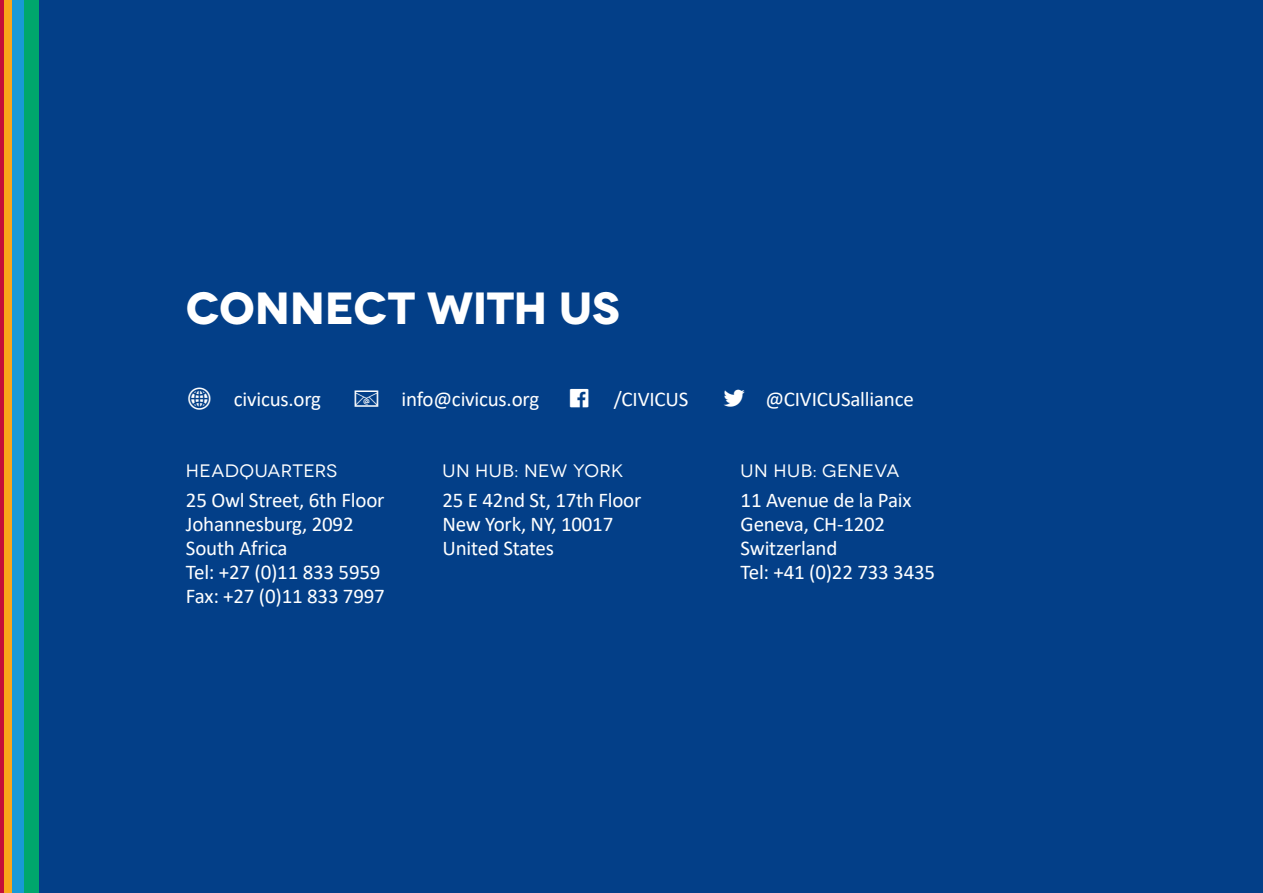
<style>
.page{position:relative;width:1263px;height:893px;background:#fff}
.page>*{position:absolute;margin:0;border:0;box-sizing:border-box;transform-origin:0 0}
.t1{font:700 45px "Novecentowide";letter-spacing:-.01em;color:#fff}
.t2{font:21px/24px "Calibri";letter-spacing:-.01em;color:#fff}
.t3{font:18px "Novecentowide";letter-spacing:.02em;color:#fff}
</style>
<div class="page">
<div style="left:12px;top:0;width:12px;height:893px;background:#189ad6"></div>
<div style="left:24px;top:0;width:15px;height:893px;background:#00a76c"></div>
<div style="left:39px;top:0;width:1224px;height:893px;background:#033f88"></div>
<hr style="left:0;top:0;width:4px;height:893px;background:#c40f38">
<div style="left:4px;top:0;width:8px;height:893px;background:#f9a61a"></div>
<h1 class="t1" style="left:186px;top:280px;width:435px">CONNECT WITH US</h1>
<p class="t2" style="left:234px;top:386px;width:89px">civicus.org</p>
<p class="t2" style="left:401px;top:386px;width:139px">info@civicus.org</p>
<p class="t2" style="left:570px;top:386px;width:120px">□□ /CIVICUS</p>
<p class="t2" style="left:724px;top:386px;width:192px">▼▼▼ @CIVICUSalliance</p>
<p class="t3" style="left:186px;top:460px;width:153px">HEADQUARTERS</p>
<p class="t2" style="left:186px;top:488px;width:200px">25 Owl Street, 6th Floor<br>Johannesburg, 2092<br>South Africa<br>Tel: +27 (0)11 833 5959<br>Fax: +27 (0)11 833 7997</p>
<p class="t3" style="left:442px;top:460px;width:183px">UN HUB: NEW YORK</p>
<p class="t2" style="left:442px;top:488px;width:200px">25 E 42nd St, 17th Floor<br>New York, NY, 10017<br>United States</p>
<p class="t3" style="left:741px;top:460px;width:160px">UN HUB: GENEVA</p>
<p class="t2" style="left:741px;top:488px;width:196px">11 Avenue de la Paix<br>Geneva, CH-1202<br>Switzerland<br>Tel: +41 (0)22 733 3435</p>
</div>
